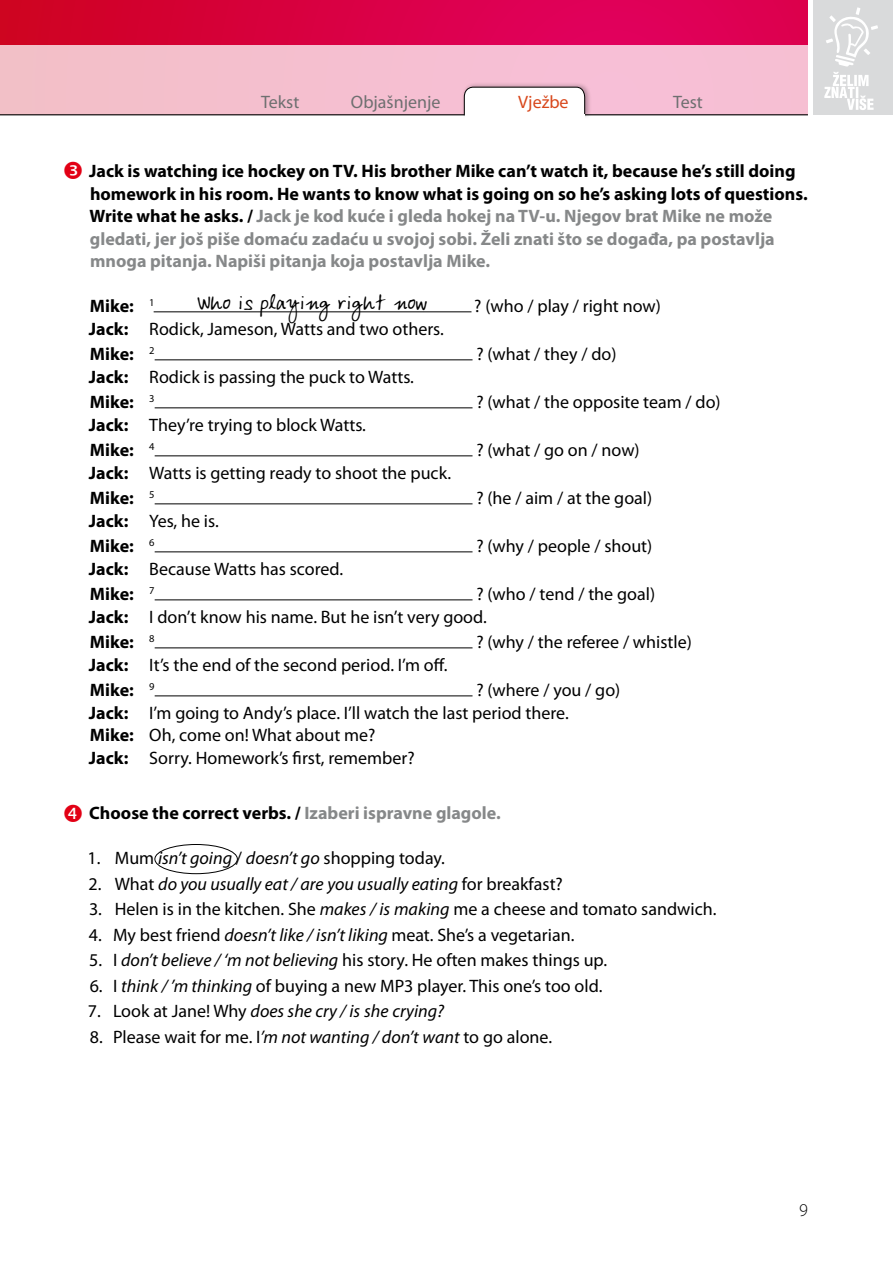
<style>
.page{position:relative;width:893px;height:1263px;background:#fff}
.page>*{position:absolute;margin:0;border:0;box-sizing:border-box;transform-origin:0 0}
.t1{font:21px "Ardleys Hand";color:#000}
.t2{font:18px/25.5px "Myriad Pro";color:#000}
.t3{font:700 18px/22.5px "Myriad Pro";color:#868889}
.t4{font:italic 18px "Myriad Pro";color:#000}
.t5{font:700 18px/25.5px "Myriad Pro";color:#000}
.t6{font:18px "Myriad Pro";color:#6e6f70}
.t7{font:18px "Myriad Pro";color:#d8471b}
.t8{font:300 18px "Myriad Pro";color:#000}
.s1{color:#000}
.s2{font-weight:700}
.s3{font-weight:400}
.s4{color:#868889}
.s5{font-style:italic}
.s6{font-style:normal}
</style>
<div class="page">
<svg style="left:0;top:0;width:808px;height:45px;background:#d90044"></svg>
<div style="left:0;top:45px;width:810px;height:70px;background:#f5bfd1"></div>
<div style="left:813px;top:0;width:80px;height:115px;background:#d9dadb"></div>
<hr style="left:0;top:114px;width:808px;height:1px;background:#000">
<div style="left:461px;top:82px;width:130px;height:37px;background:#000;opacity:.28"></div>
<svg style="left:464px;top:86px;width:121px;height:30px;background:#f1eff0"></svg>
<div style="left:465px;top:114px;width:119px;height:6px;background:#fff"></div>
<svg style="left:824px;top:7px;width:54px;height:103px"></svg>
<hr style="left:154px;top:311px;width:317px;height:1px;background:#000">
<hr style="left:155px;top:359px;width:317px;height:1px;background:#000">
<hr style="left:155px;top:407px;width:317px;height:1px;background:#000">
<hr style="left:155px;top:455px;width:317px;height:1px;background:#000">
<hr style="left:155px;top:503px;width:317px;height:1px;background:#000">
<hr style="left:155px;top:551px;width:317px;height:1px;background:#000">
<hr style="left:155px;top:599px;width:317px;height:1px;background:#000">
<hr style="left:155px;top:647px;width:317px;height:1px;background:#000">
<hr style="left:155px;top:695px;width:317px;height:1px;background:#000">
<div style="left:154px;top:844px;width:84px;height:30px;border:1px solid #000;border-radius:50%"></div>
<p class="t6" style="left:261px;top:91px;width:40px">Tekst</p>
<p class="t6" style="left:351px;top:91px;width:91px">Objašnjenje</p>
<p class="t7" style="left:518px;top:91px;width:52px">Vježbe</p>
<p class="t6" style="left:673px;top:91px;width:31px">Test</p>
<p class="t3" style="left:89px;top:159px;width:720px"><span class="s1">Jack is watching ice hockey on TV. His brother Mike can’t watch it, because he’s still doing homework in his room. He wants to know what is going on so he’s asking lots of questions.<br>Write what he asks. /</span> Jack je kod kuće i gleda hokej na TV-u. Njegov brat Mike ne može gledati, jer još piše domaću zadaću u svojoj sobi. Želi znati što se događa, pa postavlja mnoga pitanja. Napiši pitanja koja postavlja Mike.</p>
<p class="t5" style="left:90px;top:293px;width:66px">Mike: <sup>1</sup></p>
<p class="t1" style="left:196px;top:290px;width:232px">Who is playing right now</p>
<p class="t2" style="left:474px;top:293px;width:188px">? (who / play / right now)</p>
<p class="t2" style="left:89px;top:316px;width:355px"><span class="s2">Jack:</span> Rodick, Jameson, Watts and two others.<br><span class="s2">Mike:</span> <sup>2</sup></p>
<p class="t2" style="left:476px;top:341px;width:142px">? (what / they / do)</p>
<p class="t2" style="left:89px;top:364px;width:325px"><span class="s2">Jack:</span> Rodick is passing the puck to Watts.<br><span class="s2">Mike:</span> <sup>3</sup></p>
<p class="t2" style="left:89px;top:412px;width:277px"><span class="s2">Jack:</span> They’re trying to block Watts.<br><span class="s2">Mike:</span> <sup>4</sup></p>
<p class="t2" style="left:89px;top:460px;width:362px"><span class="s2">Jack:</span> Watts is getting ready to shoot the puck.<br><span class="s2">Mike:</span> <sup>5</sup></p>
<p class="t5" style="left:89px;top:507px;width:130px">Jack: <span class="s3">Yes, he is.<br></span>Mike: <sup>6</sup></p>
<p class="t2" style="left:476px;top:389px;width:246px">? (what / the opposite team / do)</p>
<p class="t2" style="left:476px;top:437px;width:165px">? (what / go on / now)</p>
<p class="t2" style="left:476px;top:485px;width:177px">? (he / aim / at the goal)</p>
<p class="t2" style="left:476px;top:533px;width:177px">? (why / people / shout)</p>
<p class="t2" style="left:89px;top:556px;width:254px"><span class="s2">Jack:</span> Because Watts has scored.<br><span class="s2">Mike:</span> <sup>7</sup></p>
<p class="t2" style="left:89px;top:583px;width:568px;line-height:22.5px;text-indent:387px">? (who / tend / the goal)<br><span class="s2">Jack:</span> I don’t know his name. But he isn’t very good.</p>
<p class="t5" style="left:90px;top:629px;width:66px">Mike: <sup>8</sup></p>
<p class="t2" style="left:476px;top:629px;width:217px">? (why / the referee / whistle)</p>
<p class="t2" style="left:89px;top:652px;width:358px"><span class="s2">Jack:</span> It’s the end of the second period. I’m off.<br><span class="s2">Mike:</span> <sup>9</sup></p>
<p class="t2" style="left:89px;top:679px;width:533px;line-height:22.5px;text-indent:387px">? (where / you / go)<br><span class="s2">Jack:</span> I’m going to Andy’s place. I’ll watch the last period there.<br><span class="s2">Mike:</span> Oh, come on! What about me?<br><span class="s2">Jack:</span> Sorry. Homework’s first, remember?</p>
<p class="t5" style="left:89px;top:800px;width:413px">Choose the correct verbs. / <span class="s4">Izaberi ispravne glagole.</span></p>
<p class="t2" style="left:88px;top:845px;width:357px">1. Mum <span class="s5">isn’t going</span> / <span class="s5">doesn’t go</span> shopping today.</p>
<p class="t4" style="left:89px;top:873px;width:476px"><span class="s6">2. What</span> do you usually eat / are you usually eating <span class="s6">for breakfast?</span></p>
<p class="t2" style="left:89px;top:896px;width:627px">3. Helen is in the kitchen. She <span class="s5">makes / is making</span> me a cheese and tomato sandwich.</p>
<p class="t2" style="left:89px;top:922px;width:485px">4. My best friend <span class="s5">doesn’t like / isn’t liking</span> meat. She’s a vegetarian.</p>
<p class="t2" style="left:89px;top:947px;width:518px">5. I <span class="s5">don’t believe / ‘m not believing</span> his story. He often makes things up.</p>
<p class="t2" style="left:90px;top:973px;width:513px">6. I <span class="s5">think / ’m thinking</span> of buying a new MP3 player. This one’s too old.</p>
<p class="t4" style="left:88px;top:1000px;width:358px"><span class="s6">7. Look at Jane! Why</span> does she cry / is she crying?</p>
<p class="t2" style="left:90px;top:1024px;width:462px">8. Please wait for me. I<span class="s5">’m not wanting / don’t want</span> to go alone.</p>
<p class="t8" style="left:799px;top:1200px;width:10px">9</p>
</div>
